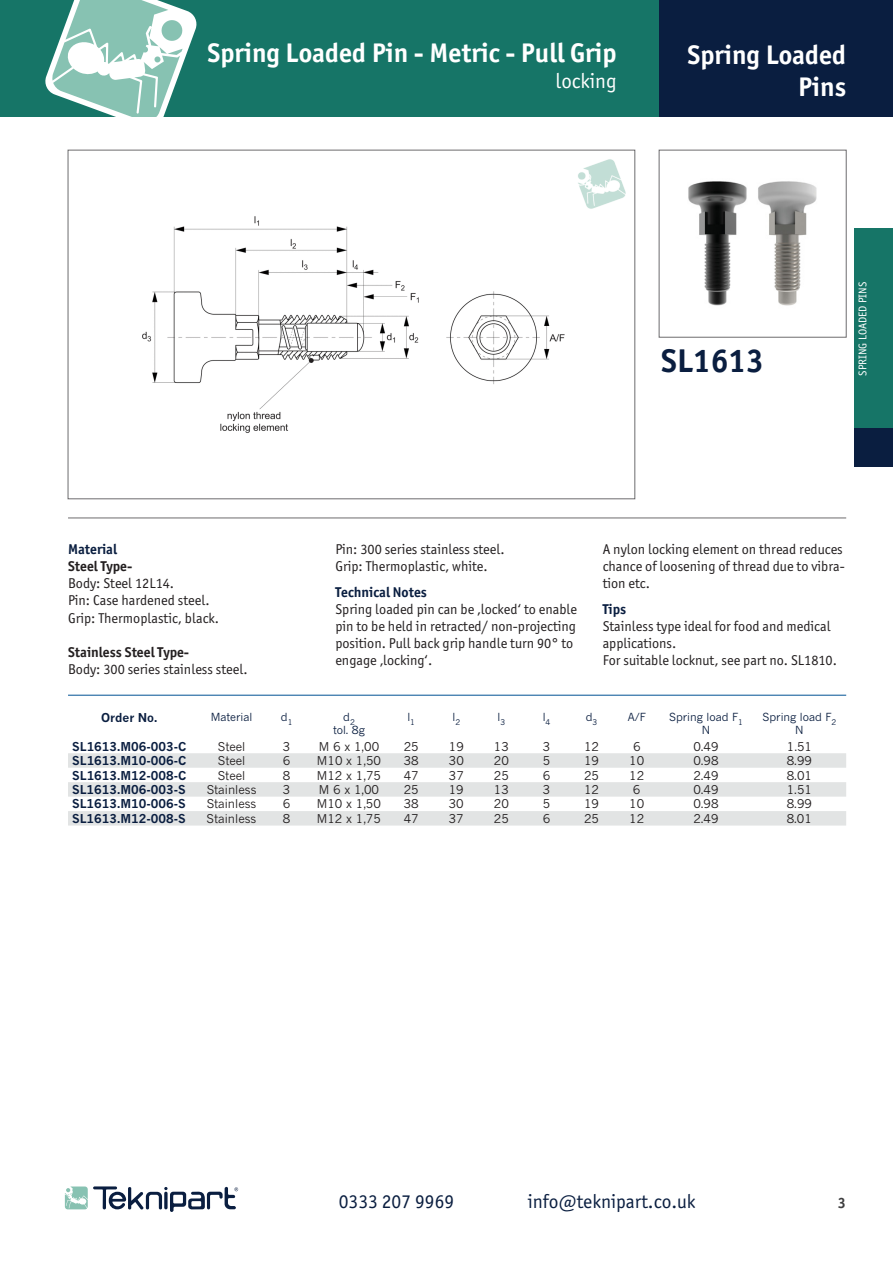
<style>
.page{position:relative;width:893px;height:1263px;background:#fff}
.page>*{position:absolute;margin:0;border:0;box-sizing:border-box;transform-origin:0 0}
.t1{font:700 33px "Officina Sans ITC Pro";color:#0a1e40}
.t2{font:700 27px/32.4px "Officina Sans ITC Pro";color:#fff;text-align:right}
.t3{font:21px "Officina Sans ITC Pro";color:#fff}
.t4{font:19.5px "Officina Sans ITC Pro";color:#0a1e40}
.t5{font:700 15px "Officina Sans ITC Pro";color:#3e3e3f}
.t6{font:14.25px/17.1px "Officina Sans ITC Pro";color:#231f20}
.t7{font:700 14.25px "Officina Sans ITC Pro";color:#231f20}
.t8{font:700 14.25px "Officina Sans ITC Pro";color:#0a1e40}
.t9{font:12px "News Gothic MT Pro";color:#231f20}
.t10{font:700 12px "News Gothic MT Pro";color:#0a1e40}
.t11{font:11.25px "Officina Sans ITC Pro";color:#fff}
.t12{font:11.1px/13.2px "News Gothic MT Pro";color:#0a1e40;text-align:center}
</style>
<div class="page">
<div style="left:0;top:0;width:659px;height:116px;background:#167567"></div>
<svg style="left:45px;top:0;width:152px;height:116px"></svg>
<div style="left:659px;top:0;width:234px;height:116px;background:#0a1e40"></div>
<div style="left:855px;top:228px;width:38px;height:200px;background:#167567"></div>
<div style="left:855px;top:428px;width:38px;height:38px;background:#0a1e40"></div>
<svg style="left:68px;top:753px;width:778px;height:72px;fill:#e2e4e4"></svg>
<img style="left:142px;top:216px;width:423px;height:217px">
<img style="left:578px;top:159px;width:48px;height:50px">
<div style="left:659px;top:150px;width:187px;height:187px;border:1px solid #6d6c6e"></div>
<img style="left:688px;top:181px;width:129px;height:125px">
<svg style="left:64px;top:1185px;width:25px;height:25px"></svg>
<svg style="left:65px;top:1186px;width:173px;height:26px"></svg>
<hr style="left:68px;top:518px;width:778px;height:1px;background:#6d6c6e">
<hr style="left:68px;top:695px;width:778px;height:1px;background:#015194">
<h2 class="t2" style="left:208px;top:36px;width:410px">Spring Loaded Pin - Metric - Pull Grip</h2>
<h3 class="t3" style="left:555px;top:69px;width:63px">locking</h3>
<h2 class="t2" style="left:688px;top:38px;width:160px">Spring Loaded<br>Pins</h2>
<h1 class="t1" style="left:661px;top:340px;width:104px">SL1613</h1>
<p class="t11" style="left:856px;top:376px;width:95px;rotate:-90deg">SPRING LOADED PINS</p>
<p class="t8" style="left:68px;top:540px;width:51px">Material</p>
<p class="t7" style="left:68px;top:557px;width:66px">Steel Type-</p>
<p class="t6" style="left:68px;top:575px;width:152px">Body: Steel 12L14.<br>Pin: Case hardened steel.<br>Grip: Thermoplastic, black.</p>
<p class="t7" style="left:68px;top:643px;width:123px">Stainless Steel Type-</p>
<p class="t6" style="left:68px;top:660px;width:181px">Body: 300 series stainless steel.</p>
<p class="t6" style="left:335px;top:541px;width:171px">Pin: 300 series stainless steel.<br>Grip: Thermoplastic, white.</p>
<p class="t8" style="left:335px;top:583px;width:93px">Technical Notes</p>
<p class="t6" style="left:335px;top:600px;width:243px">Spring loaded pin can be ‚locked‘ to enable pin to be held in retracted/ non-projecting position. Pull back grip handle turn 90° to engage ‚locking‘.</p>
<p class="t6" style="left:603px;top:541px;width:242px;text-align:justify">A nylon locking element on thread reduces chance of loosening of thread due to vibra&shy;tion etc.</p>
<p class="t8" style="left:603px;top:600px;width:25px">Tips</p>
<p class="t6" style="left:603px;top:617px;width:236px">Stainless type ideal for food and medical applications.<br>For suitable locknut, see part no. SL1810.</p>
<p class="t10" style="left:101px;top:710px;width:58px">Order No.</p>
<p class="t12" style="left:211px;top:710px;width:43px">Material</p>
<p class="t12" style="left:281px;top:710px;width:13px">d<sub>1</sub></p>
<p class="t12" style="left:333px;top:710px;width:33px">d<sub>2<br></sub>tol. 8g</p>
<p class="t12" style="left:407px;top:710px;width:9px">l<sub>1</sub></p>
<p class="t12" style="left:452px;top:710px;width:9px">l<sub>2</sub></p>
<p class="t12" style="left:498px;top:710px;width:9px">l<sub>3</sub></p>
<p class="t12" style="left:543px;top:710px;width:9px">l<sub>4</sub></p>
<p class="t12" style="left:586px;top:710px;width:13px">d<sub>3</sub></p>
<p class="t12" style="left:628px;top:710px;width:20px">A/F</p>
<p class="t12" style="left:669px;top:710px;width:75px">Spring load F<sub>1<br></sub>N</p>
<p class="t12" style="left:762px;top:710px;width:75px">Spring load F<sub>2<br></sub>N</p>
<p class="t10" style="left:72px;top:739px;width:116px">SL1613.M06-003-C</p>
<p class="t9" style="left:218px;top:739px;width:29px">Steel</p>
<p class="t9" style="left:283px;top:739px;width:9px">3</p>
<p class="t9" style="left:319px;top:739px;width:62px">M 6 x 1,00</p>
<p class="t9" style="left:404px;top:739px;width:16px">25</p>
<p class="t9" style="left:449px;top:739px;width:16px">19</p>
<p class="t9" style="left:494px;top:739px;width:16px">13</p>
<p class="t9" style="left:543px;top:739px;width:9px">3</p>
<p class="t9" style="left:584px;top:739px;width:16px">12</p>
<p class="t9" style="left:633px;top:739px;width:9px">6</p>
<p class="t9" style="left:693px;top:739px;width:27px">0.49</p>
<p class="t9" style="left:787px;top:739px;width:27px">1.51</p>
<p class="t10" style="left:72px;top:753px;width:116px">SL1613.M10-006-C</p>
<p class="t9" style="left:218px;top:753px;width:29px">Steel</p>
<p class="t9" style="left:283px;top:753px;width:9px">6</p>
<p class="t9" style="left:317px;top:753px;width:66px">M10 x 1,50</p>
<p class="t9" style="left:404px;top:753px;width:16px">38</p>
<p class="t9" style="left:449px;top:753px;width:16px">30</p>
<p class="t9" style="left:494px;top:753px;width:16px">20</p>
<p class="t9" style="left:543px;top:753px;width:9px">5</p>
<p class="t9" style="left:584px;top:753px;width:16px">19</p>
<p class="t9" style="left:629px;top:753px;width:16px">10</p>
<p class="t9" style="left:693px;top:753px;width:27px">0.98</p>
<p class="t9" style="left:787px;top:753px;width:27px">8.99</p>
<p class="t10" style="left:72px;top:768px;width:116px">SL1613.M12-008-C</p>
<p class="t9" style="left:218px;top:768px;width:29px">Steel</p>
<p class="t9" style="left:283px;top:768px;width:9px">8</p>
<p class="t9" style="left:317px;top:768px;width:66px">M12 x 1,75</p>
<p class="t9" style="left:404px;top:768px;width:16px">47</p>
<p class="t9" style="left:449px;top:768px;width:16px">37</p>
<p class="t9" style="left:494px;top:768px;width:16px">25</p>
<p class="t9" style="left:543px;top:768px;width:9px">6</p>
<p class="t9" style="left:584px;top:768px;width:16px">25</p>
<p class="t9" style="left:629px;top:768px;width:16px">12</p>
<p class="t9" style="left:693px;top:768px;width:27px">2.49</p>
<p class="t9" style="left:787px;top:768px;width:27px">8.01</p>
<p class="t10" style="left:72px;top:782px;width:115px">SL1613.M06-003-S</p>
<p class="t9" style="left:207px;top:782px;width:51px">Stainless</p>
<p class="t9" style="left:283px;top:782px;width:9px">3</p>
<p class="t9" style="left:319px;top:782px;width:62px">M 6 x 1,00</p>
<p class="t9" style="left:404px;top:782px;width:16px">25</p>
<p class="t9" style="left:449px;top:782px;width:16px">19</p>
<p class="t9" style="left:494px;top:782px;width:16px">13</p>
<p class="t9" style="left:543px;top:782px;width:9px">3</p>
<p class="t9" style="left:584px;top:782px;width:16px">12</p>
<p class="t9" style="left:633px;top:782px;width:9px">6</p>
<p class="t9" style="left:693px;top:782px;width:27px">0.49</p>
<p class="t9" style="left:787px;top:782px;width:27px">1.51</p>
<p class="t10" style="left:72px;top:797px;width:115px">SL1613.M10-006-S</p>
<p class="t9" style="left:207px;top:797px;width:51px">Stainless</p>
<p class="t9" style="left:283px;top:797px;width:9px">6</p>
<p class="t9" style="left:317px;top:797px;width:66px">M10 x 1,50</p>
<p class="t9" style="left:404px;top:797px;width:16px">38</p>
<p class="t9" style="left:449px;top:797px;width:16px">30</p>
<p class="t9" style="left:494px;top:797px;width:16px">20</p>
<p class="t9" style="left:543px;top:797px;width:9px">5</p>
<p class="t9" style="left:584px;top:797px;width:16px">19</p>
<p class="t9" style="left:629px;top:797px;width:16px">10</p>
<p class="t9" style="left:693px;top:797px;width:27px">0.98</p>
<p class="t9" style="left:787px;top:797px;width:27px">8.99</p>
<p class="t10" style="left:72px;top:811px;width:115px">SL1613.M12-008-S</p>
<p class="t9" style="left:207px;top:811px;width:51px">Stainless</p>
<p class="t9" style="left:283px;top:811px;width:9px">8</p>
<p class="t9" style="left:317px;top:811px;width:66px">M12 x 1,75</p>
<p class="t9" style="left:404px;top:811px;width:16px">47</p>
<p class="t9" style="left:449px;top:811px;width:16px">37</p>
<p class="t9" style="left:494px;top:811px;width:16px">25</p>
<p class="t9" style="left:543px;top:811px;width:9px">6</p>
<p class="t9" style="left:584px;top:811px;width:16px">25</p>
<p class="t9" style="left:629px;top:811px;width:16px">12</p>
<p class="t9" style="left:693px;top:811px;width:27px">2.49</p>
<p class="t9" style="left:787px;top:811px;width:27px">8.01</p>
<h3 class="t4" style="left:339px;top:1189px;width:117px">0333 207 9969</h3>
<h3 class="t4" style="left:528px;top:1189px;width:169px">info@teknipart.co.uk</h3>
<p class="t5" style="left:838px;top:1193px;width:10px">3</p>
</div>
